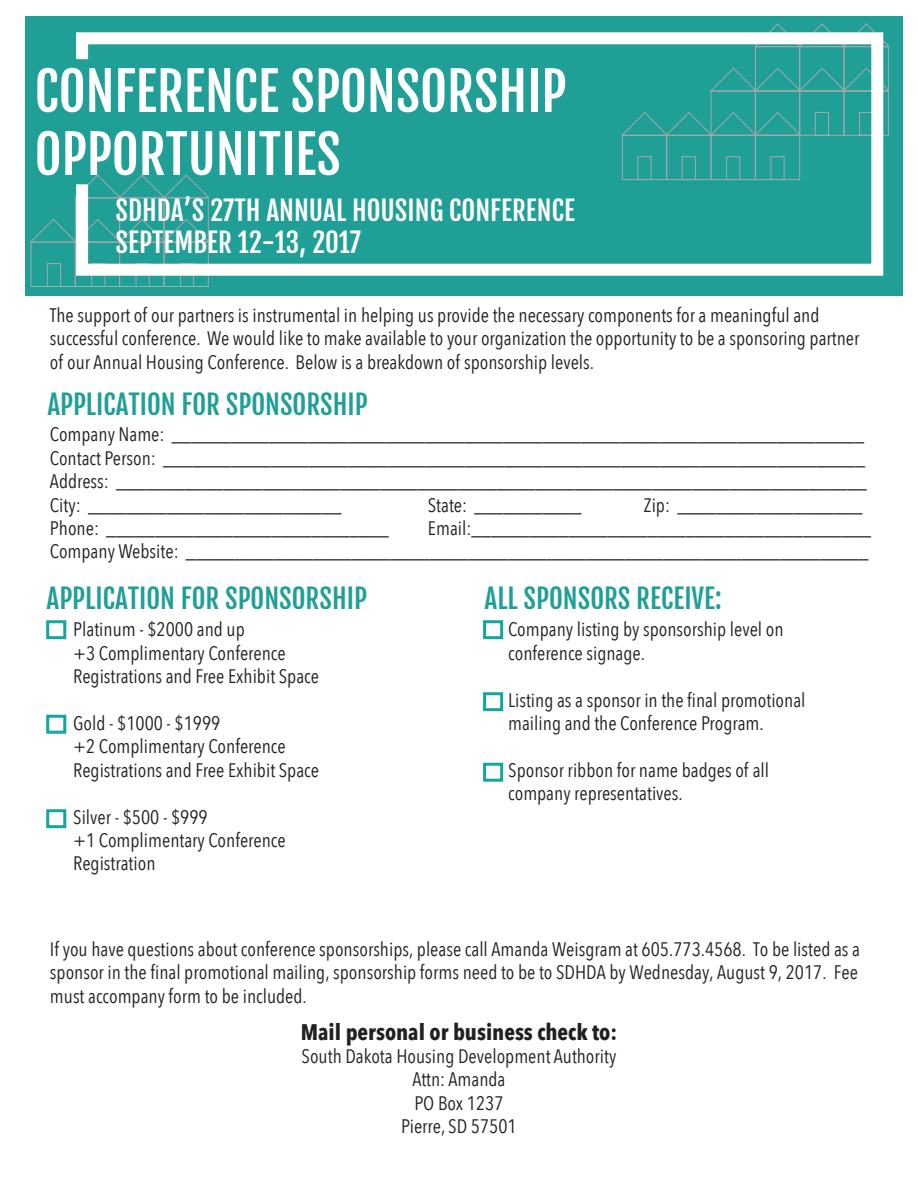
<style>
.page{position:relative;width:918px;height:1188px;background:#fff}
.page>*{position:absolute;margin:0;border:0;box-sizing:border-box;transform-origin:0 0}
.t1{font:52.5px/63px "Fjalla One";color:#fff}
.t2{font:27px "Fjalla One";color:#1f9f96}
.t3{font:27px/32.4px "Fjalla One";color:#fff}
.t4{font:700 22.5px "Avenir Next Condensed";color:#231f20}
.t5{font:19.5px/23.4px "Avenir Next Condensed";color:#231f20}
</style>
<div class="page">
<div style="left:25px;top:17px;width:878px;height:279px;background:#1f9f96"></div>
<svg style="left:775px;top:23px;width:94px;height:3px"></svg>
<div style="left:75px;top:242px;width:45px;height:45px;border:1px solid #a5a8ab"></div>
<div style="left:91px;top:263px;width:14px;height:24px;border:1px solid #a5a8ab"></div>
<div style="left:31px;top:242px;width:45px;height:45px;border:1px solid #a5a8ab"></div>
<div style="left:47px;top:263px;width:14px;height:24px;border:1px solid #a5a8ab"></div>
<div style="left:119px;top:242px;width:45px;height:45px;border:1px solid #a5a8ab"></div>
<div style="left:136px;top:263px;width:14px;height:24px;border:1px solid #a5a8ab"></div>
<div style="left:164px;top:242px;width:45px;height:45px;border:1px solid #a5a8ab"></div>
<div style="left:180px;top:263px;width:14px;height:24px;border:1px solid #a5a8ab"></div>
<svg style="left:30px;top:219px;width:40px;height:24px"></svg>
<svg style="left:70px;top:26px;width:819px;height:256px"></svg>
<div style="left:46px;top:620px;width:20px;height:19px;border:3px solid #12a79d"></div>
<div style="left:46px;top:715px;width:20px;height:19px;border:3px solid #12a79d"></div>
<div style="left:46px;top:809px;width:20px;height:19px;border:3px solid #12a79d"></div>
<div style="left:483px;top:620px;width:20px;height:19px;border:3px solid #12a79d"></div>
<div style="left:483px;top:692px;width:20px;height:19px;border:3px solid #12a79d"></div>
<div style="left:483px;top:763px;width:20px;height:19px;border:3px solid #12a79d"></div>
<h1 class="t1" style="left:35px;top:60px;width:533px">CONFERENCE SPONSORSHIP<br>OPPORTUNITIES</h1>
<h2 class="t3" style="left:116px;top:194px;width:461px">SDHDA’S 27TH ANNUAL HOUSING CONFERENCE<br>SEPTEMBER 12-13, 2017</h2>
<p class="t5" style="left:50px;top:303px;width:811px">The support of our partners is instrumental in helping us provide the necessary components for a meaningful and successful conference. We would like to make available to your organization the opportunity to be a sponsoring partner of our Annual Housing Conference. Below is a breakdown of sponsorship levels.</p>
<h2 class="t2" style="left:47px;top:388px;width:322px">APPLICATION FOR SPONSORSHIP</h2>
<p class="t5" style="left:50px;top:422px;width:818px">Company Name: _______________________________________________________________________ Contact Person: ________________________________________________________________________ Address: _____________________________________________________________________________ City: __________________________</p>
<p class="t5" style="left:428px;top:492px;width:155px">State: ___________</p>
<p class="t5" style="left:644px;top:492px;width:220px">Zip: ___________________</p>
<p class="t5" style="left:50px;top:516px;width:823px;text-align:right">Email:_________________________________________<br>Company Website: ______________________________________________________________________</p>
<h2 class="t2" style="left:47px;top:581px;width:322px">APPLICATION FOR SPONSORSHIP</h2>
<p class="t5" style="left:73px;top:617px;width:247px">Platinum - $2000 and up<br>+3 Complimentary Conference<br>Registrations and Free Exhibit Space</p>
<p class="t5" style="left:73px;top:711px;width:247px">Gold - $1000 - $1999<br>+2 Complimentary Conference<br>Registrations and Free Exhibit Space</p>
<p class="t5" style="left:73px;top:804px;width:214px">Silver - $500 - $999<br>+1 Complimentary Conference<br>Registration</p>
<p class="t5" style="left:50px;top:516px;width:341px">Phone: _____________________________</p>
<h2 class="t2" style="left:485px;top:581px;width:239px">ALL SPONSORS RECEIVE:</h2>
<p class="t5" style="left:508px;top:617px;width:277px">Company listing by sponsorship level on conference signage.</p>
<p class="t5" style="left:508px;top:687px;width:299px">Listing as a sponsor in the final promotional mailing and the Conference Program.</p>
<p class="t5" style="left:508px;top:757px;width:262px">Sponsor ribbon for name badges of all company representatives.</p>
<p class="t5" style="left:50px;top:937px;width:812px;text-align:justify">If you have questions about conference sponsorships, please call Amanda Weisgram at 605.773.4568. To be listed as a sponsor in the final promotional mailing, sponsorship forms need to be to SDHDA by Wednesday, August 9, 2017. Fee must accompany form to be included.</p>
<p class="t4" style="left:301px;top:1018px;width:318px">Mail personal or business check to:</p>
<p class="t5" style="left:302px;top:1044px;width:316px;text-align:center">South Dakota Housing Development Authority<br>Attn: Amanda<br>PO Box 1237<br>Pierre, SD 57501</p>
</div>
